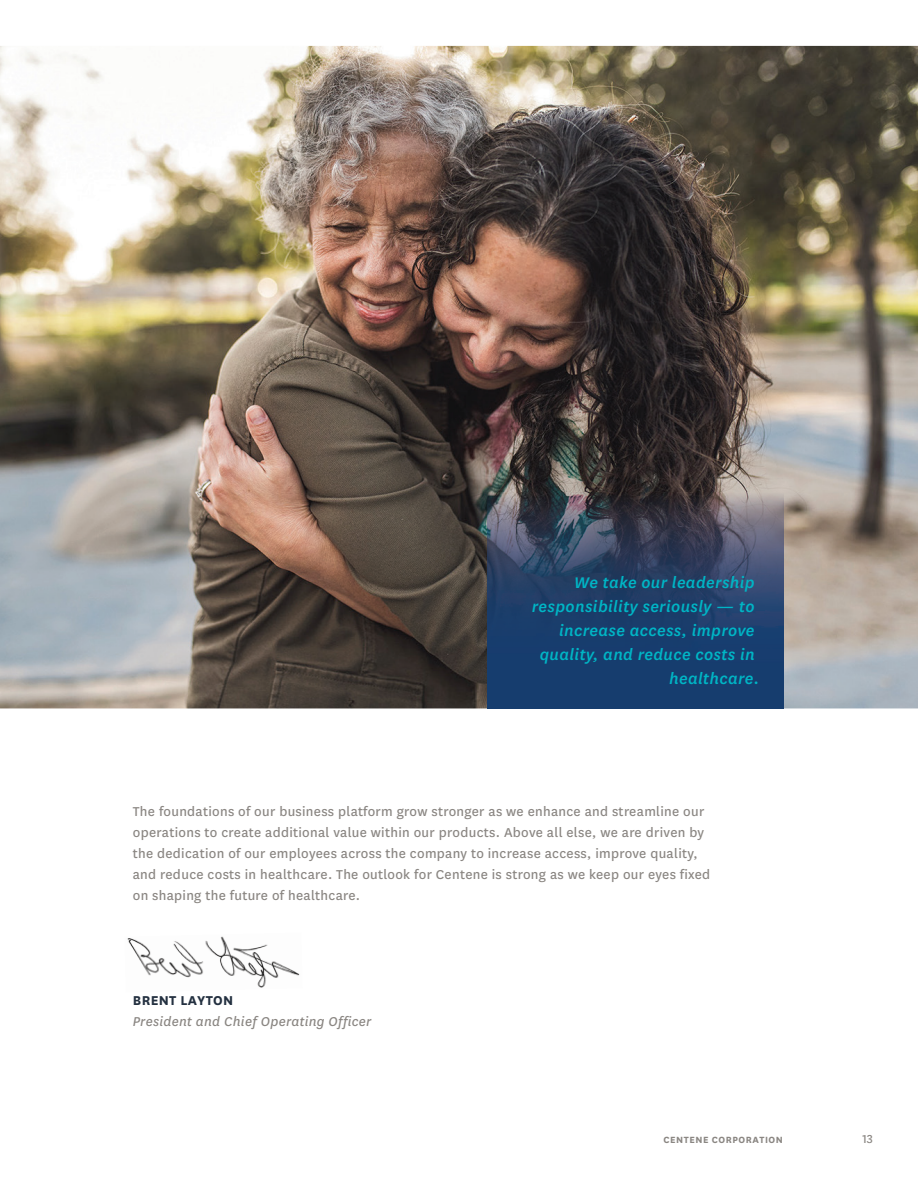
<style>
.page{position:relative;width:918px;height:1188px;background:#fff}
.page>*{position:absolute;margin:0;border:0;box-sizing:border-box;transform-origin:0 0}
.t1{font:italic 500 18px/24px "Centene Sans";letter-spacing:.02em;color:#00b5c5;text-align:right}
.t2{font:15px/21px "Centene Sans";letter-spacing:.02em;color:#8a8682}
.t3{font:italic 15px/21px "Centene Sans";letter-spacing:.02em;color:#8a8682}
.t4{font:13.5px "Centene Sans";color:#8a8682}
.t5{font:700 10.5px "Centene Sans";letter-spacing:.05em;color:#8a8682}
.s1{font-weight:700;font-style:normal;color:#233040}
</style>
<div class="page">
<img style="left:0;top:46px;width:918px;height:662px">
<hr style="left:487px;top:708px;width:297px;height:1px;background:#163d6e">
<img style="left:487px;top:493px;width:297px;height:215px">
<img style="left:127px;top:936px;width:173px;height:52px">
<p class="t1" style="left:532px;top:569px;width:229px">We take our leadership responsibility seriously — to increase access, improve quality, and reduce costs in healthcare.</p>
<p class="t2" style="left:133px;top:800px;width:579px">The foundations of our business platform grow stronger as we enhance and streamline our operations to create additional value within our products. Above all else, we are driven by the dedication of our employees across the company to increase access, improve quality, and reduce costs in healthcare. The outlook for Centene is strong as we keep our eyes fixed on shaping the future of healthcare.</p>
<p class="t3" style="left:133px;top:989px;width:240px"><span class="s1">BRENT LAYTON<br></span>President and Chief Operating Officer</p>
<p class="t5" style="left:664px;top:1132px;width:121px">CENTENE CORPORATION</p>
<p class="t4" style="left:863px;top:1130px;width:12px">13</p>
</div>
